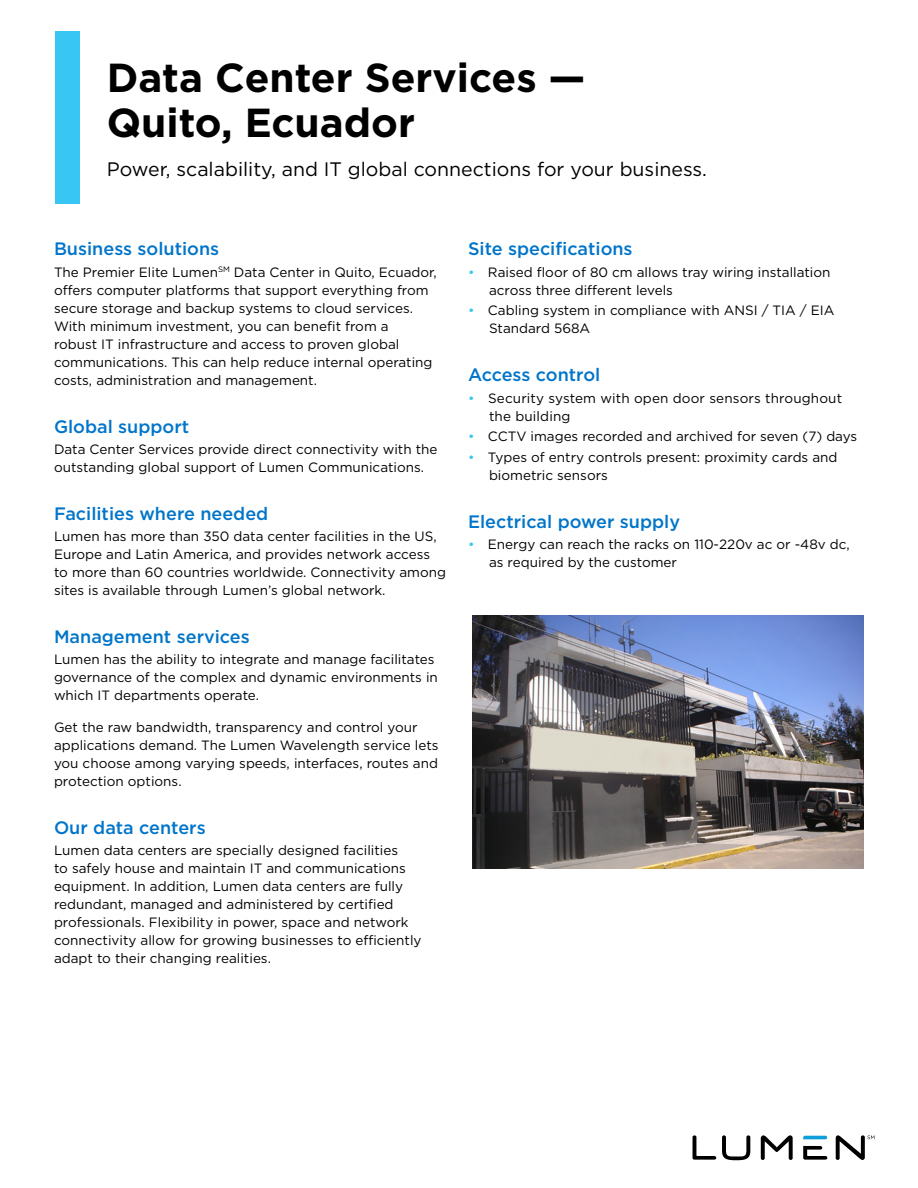
<style>
.page{position:relative;width:918px;height:1188px;background:#fff}
.page>*{position:absolute;margin:0;border:0;box-sizing:border-box;transform-origin:0 0}
.t1{font:700 40.5px "Gotham";color:#000}
.Title_-_Sub{font:19.5px "Gotham";color:#000}
.Heading{font:500 18px "Gotham";color:#0075c9}
.Body_Copy{font:13.5px/18px "Gotham";color:#000}
.s1{color:#38c6f4}
</style>
<div class="page">
<div style="left:55px;top:31px;width:25px;height:173px;background:#38c6f4"></div>
<svg style="left:693px;top:1135px;width:23px;height:25px"></svg>
<svg style="left:722px;top:1135px;width:28px;height:25px"></svg>
<svg style="left:761px;top:1135px;width:32px;height:25px"></svg>
<svg style="left:803px;top:1136px;width:24px;height:3px"></svg>
<svg style="left:803px;top:1146px;width:24px;height:14px"></svg>
<svg style="left:836px;top:1135px;width:38px;height:25px"></svg>
<img style="left:472px;top:615px;width:392px;height:254px">
<p class="t1" style="left:107px;top:51px;width:480px">Data Center Services —</p>
<p class="t1" style="left:107px;top:96px;width:310px">Quito, Ecuador</p>
<p class="Title_-_Sub" style="left:107px;top:157px;width:602px">Power, scalability, and IT global connections for your business.</p>
<p class="Heading" style="left:54px;top:237px;width:167px">Business solutions</p>
<p class="Body_Copy" style="left:54px;top:263px;width:384px">The Premier Elite Lumen<sup>SM</sup> Data Center in Quito, Ecuador, offers computer platforms that support everything from secure storage and backup systems to cloud services.<br>With minimum investment, you can benefit from a<br>robust IT infrastructure and access to proven global communications. This can help reduce internal operating costs, administration and management.</p>
<p class="Heading" style="left:54px;top:414px;width:137px">Global support</p>
<p class="Body_Copy" style="left:54px;top:440px;width:385px">Data Center Services provide direct connectivity with the outstanding global support of Lumen Communications.</p>
<p class="Heading" style="left:54px;top:502px;width:216px">Facilities where needed</p>
<p class="Body_Copy" style="left:54px;top:527px;width:394px">Lumen has more than 350 data center facilities in the US, Europe and Latin America, and provides network access to more than 60 countries worldwide. Connectivity among sites is available through Lumen’s global network.</p>
<p class="Heading" style="left:54px;top:625px;width:197px">Management services</p>
<p class="Body_Copy" style="left:54px;top:650px;width:385px">Lumen has the ability to integrate and manage facilitates governance of the complex and dynamic environments in which IT departments operate.</p>
<p class="Body_Copy" style="left:54px;top:718px;width:386px">Get the raw bandwidth, transparency and control your applications demand. The Lumen Wavelength service lets you choose among varying speeds, interfaces, routes and protection options.</p>
<p class="Heading" style="left:54px;top:816px;width:153px">Our data centers</p>
<p class="Body_Copy" style="left:54px;top:841px;width:369px">Lumen data centers are specially designed facilities<br>to safely house and maintain IT and communications equipment. In addition, Lumen data centers are fully redundant, managed and administered by certified professionals. Flexibility in power, space and network connectivity allow for growing businesses to efficiently adapt to their changing realities.</p>
<p class="Heading" style="left:468px;top:237px;width:166px">Site specifications</p>
<p class="Body_Copy" style="left:489px;top:263px;width:343px;text-indent:-21px"><span class="s1">•</span> Raised floor of 80 cm allows tray wiring installation across three different levels</p>
<p class="Body_Copy" style="left:489px;top:301px;width:347px;text-indent:-21px"><span class="s1">•</span> Cabling system in compliance with ANSI / TIA / EIA<br>Standard 568A</p>
<p class="Heading" style="left:468px;top:363px;width:134px">Access control</p>
<p class="Body_Copy" style="left:489px;top:388px;width:355px;text-indent:-21px"><span class="s1">•</span> Security system with open door sensors throughout the building</p>
<p class="Body_Copy" style="left:468px;top:427px;width:391px"><span class="s1">•</span> CCTV images recorded and archived for seven (7) days</p>
<p class="Body_Copy" style="left:489px;top:448px;width:350px;text-indent:-21px"><span class="s1">•</span> Types of entry controls present: proximity cards and biometric sensors</p>
<p class="Heading" style="left:468px;top:510px;width:214px">Electrical power supply</p>
<p class="Body_Copy" style="left:489px;top:535px;width:362px;text-indent:-21px"><span class="s1">•</span> Energy can reach the racks on 110-220v ac or -48v dc, as required by the customer</p>
</div>
